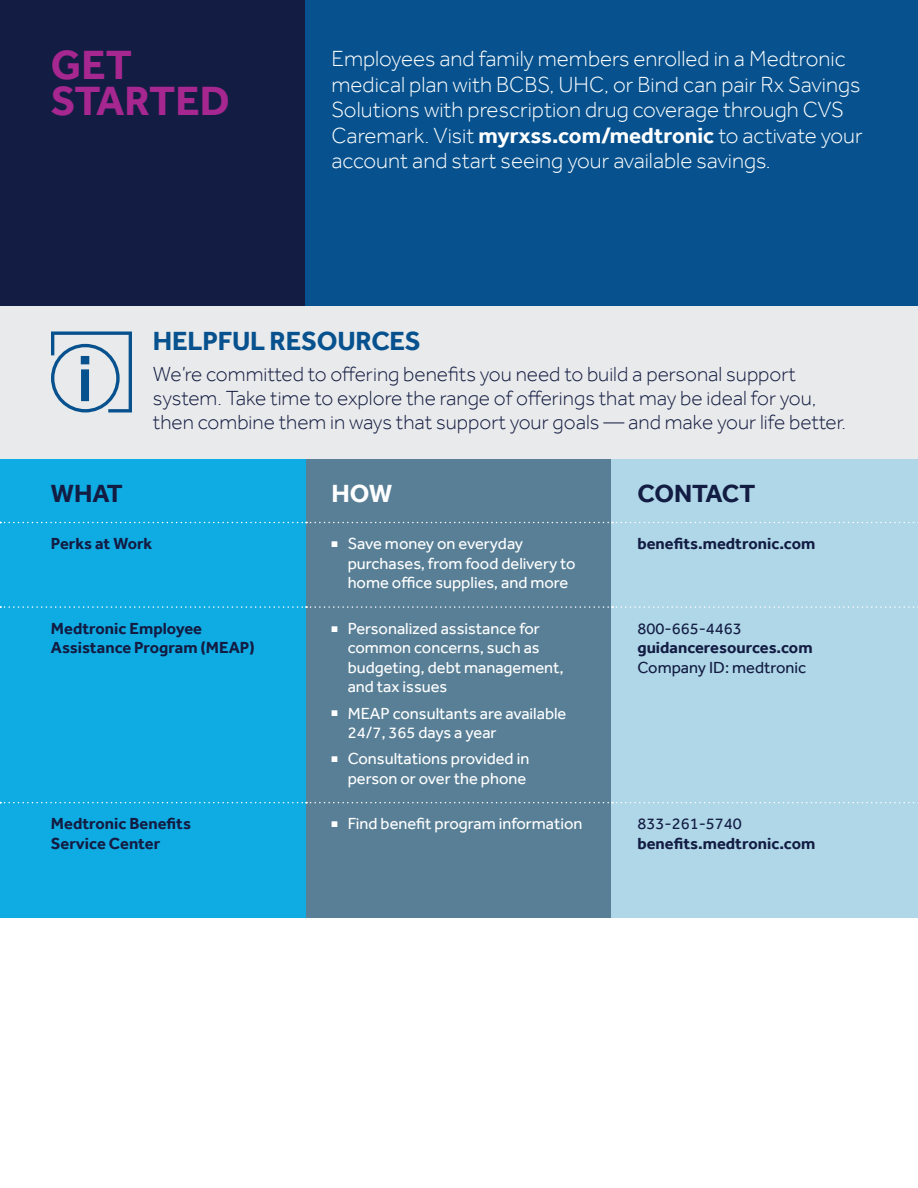
<style>
.page{position:relative;width:918px;height:1188px;background:#fff}
.page>*{position:absolute;margin:0;border:0;box-sizing:border-box;transform-origin:0 0}
.t1{font:700 42px/36px "Effra";color:#a62790}
.t2{font:700 27px "Effra";letter-spacing:-.01em;color:#07528e}
.t3{font:700 25.5px "Effra";color:#131c42}
.t4{font:700 25.5px "Effra";color:#fff}
.t5{font:300 22.5px/25.5px "Effra";color:#fff}
.t6{font:300 21px/24px "Effra";color:#131c42}
.t7{font:16.5px/19.5px "Effra";color:#fff}
.t8{font:700 16.5px/19.5px "Effra";color:#131c42}
.t9{font:16.5px "Effra";color:#131c42}
.s1{font-weight:700}
</style>
<div class="page">
<div style="left:0;top:459px;width:306px;height:459px;background:#0face3"></div>
<div style="left:306px;top:459px;width:306px;height:459px;background:#587f96"></div>
<div style="left:612px;top:459px;width:306px;height:459px;background:#afd7e8"></div>
<svg style="left:0;top:522px;width:918px;height:1px"></svg>
<svg style="left:0;top:606px;width:918px;height:2px"></svg>
<svg style="left:0;top:802px;width:918px;height:1px"></svg>
<div style="left:0;top:306px;width:918px;height:153px;background:#e9eaeb"></div>
<div style="left:0;top:0;width:306px;height:306px;background:#131c42"></div>
<div style="left:306px;top:0;width:612px;height:306px;background:#07528e"></div>
<svg style="left:51px;top:331px;width:81px;height:81px"></svg>
<h1 class="t1" style="left:51px;top:46px;width:181px">GET<br>STARTED</h1>
<p class="t5" style="left:331px;top:46px;width:533px">Employees and family members enrolled in a Medtronic medical plan with BCBS, UHC, or Bind can pair Rx Savings Solutions with prescription drug coverage through CVS Caremark. Visit <span class="s1">myrxss.com/medtronic</span> to activate your account and start seeing your available savings.</p>
<h2 class="t2" style="left:153px;top:325px;width:269px">HELPFUL RESOURCES</h2>
<p class="t6" style="left:153px;top:362px;width:695px">We’re committed to offering benefits you need to build a personal support system. Take time to explore the range of offerings that may be ideal for you, then combine them in ways that support your goals — and make your life better.</p>
<h3 class="t3" style="left:51px;top:478px;width:73px">WHAT</h3>
<h3 class="t4" style="left:331px;top:478px;width:62px">HOW</h3>
<h3 class="t3" style="left:637px;top:478px;width:119px">CONTACT</h3>
<p class="t8" style="left:51px;top:534px;width:103px">Perks at Work</p>
<p class="t7" style="left:348px;top:534px;width:229px;text-indent:-16px">■ Save money on everyday purchases, from food delivery to home office supplies, and more</p>
<p class="t8" style="left:637px;top:534px;width:179px">benefits.medtronic.com</p>
<p class="t8" style="left:51px;top:618px;width:205px">Medtronic Employee<br>Assistance Program (MEAP)</p>
<p class="t7" style="left:348px;top:618px;width:218px;text-indent:-16px">■ Personalized assistance for common concerns, such as budgeting, debt management, and tax issues</p>
<p class="t7" style="left:348px;top:703px;width:220px;text-indent:-16px">■ MEAP consultants are available<br>24/7, 365 days a year</p>
<p class="t7" style="left:331px;top:749px;width:199px;text-align:right">■ Consultations provided in person or over the phone</p>
<p class="t9" style="left:637px;top:619px;width:106px">800-665-4463</p>
<p class="t8" style="left:637px;top:638px;width:177px">guidanceresources.com</p>
<p class="t9" style="left:637px;top:658px;width:170px">Company ID: medtronic</p>
<p class="t8" style="left:51px;top:814px;width:142px">Medtronic Benefits<br>Service Center</p>
<p class="t7" style="left:331px;top:814px;width:253px">■ Find benefit program information</p>
<p class="t9" style="left:637px;top:814px;width:106px">833-261-5740</p>
<p class="t8" style="left:637px;top:833px;width:179px">benefits.medtronic.com</p>
</div>
